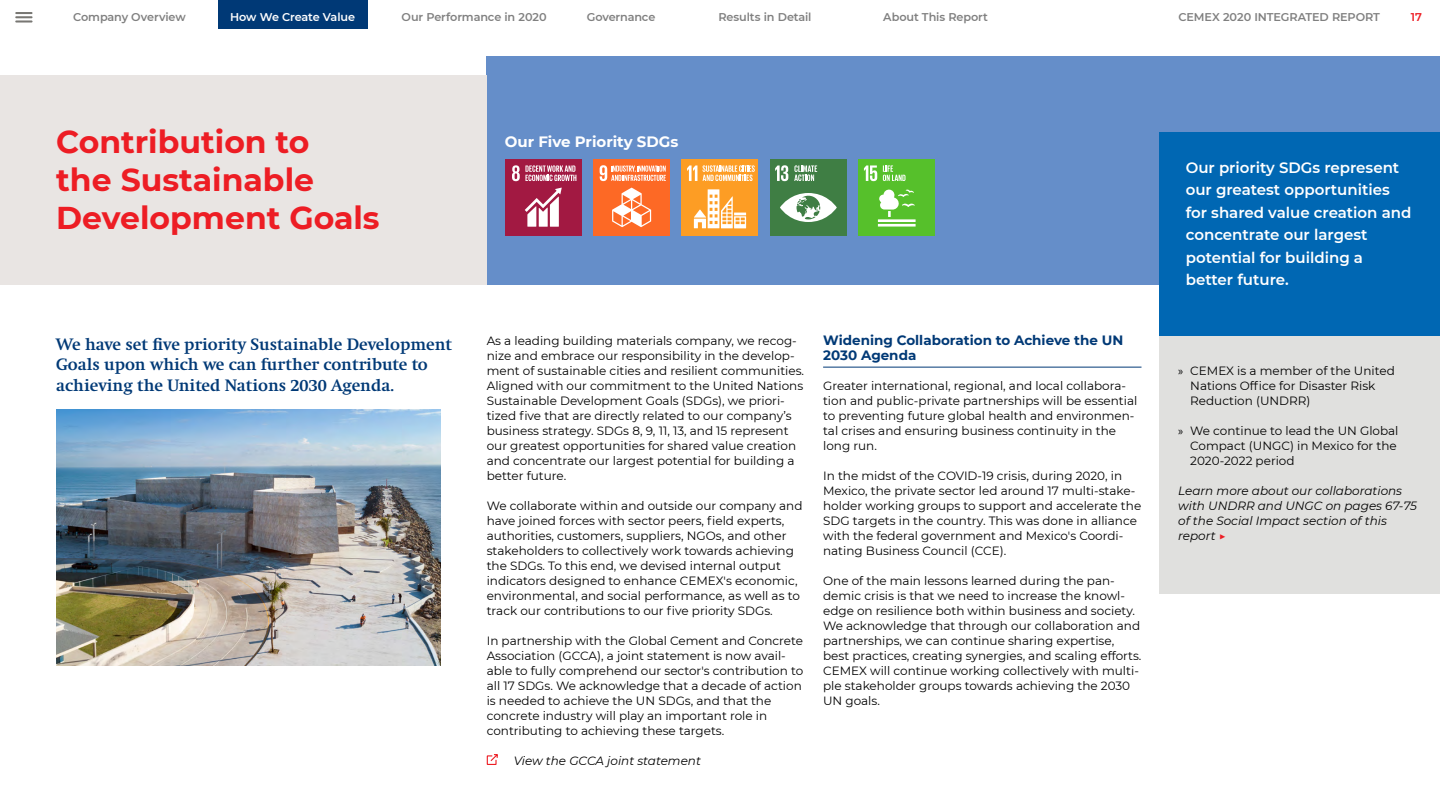
<style>
.page{position:relative;width:1440px;height:810px;background:#fff}
.page>*{position:absolute;margin:0;border:0;box-sizing:border-box;transform-origin:0 0}
.t1{font:700 31.5px/37.8px "Montserrat";color:#ed1d24}
.t2{font:700 17.25px/20.7px "Swift CEEF";color:#003976}
.t3{font:600 15px/22.5px "Montserrat";color:#fff}
.t4{font:700 15px "Montserrat";color:#fff}
.t5{font:700 13.5px/15px "Montserrat";color:#003976}
.t6{font:12px/15px "Montserrat";color:#000}
.t7{font:italic 12px/15px "Montserrat";color:#000}
.t8{font:600 11.25px "Montserrat";letter-spacing:-.01em;color:#808080}
.t9{font:600 11.25px "Montserrat";letter-spacing:-.015em;color:#fff}
.t10{font:600 11.25px "Montserrat";color:#ed1d24}
.s1{font-family:"Myriad Pro"}
.s2{color:#ed1d24}
</style>
<div class="page">
<svg style="left:15px;top:12px;width:18px;height:6px"></svg>
<hr style="left:15px;top:20px;width:18px;height:3px;background:#787773">
<div style="left:218px;top:0;width:150px;height:28px;background:#003976"></div>
<div style="left:487px;top:56px;width:953px;height:229px;background:#658ec9"></div>
<div style="left:0;top:75px;width:487px;height:210px;background:#e9e5e3"></div>
<svg style="left:486px;top:754px;width:12px;height:11px"></svg>
<hr style="left:823px;top:367px;width:319px;height:1px;background:#003976">
<div style="left:505px;top:159px;width:77px;height:77px;background:#a21942"></div>
<svg style="left:525px;top:188px;width:37px;height:39px"></svg>
<svg style="left:512px;top:165px;width:64px;height:16px"></svg>
<div style="left:682px;top:159px;width:76px;height:77px;background:#fd9d24"></div>
<svg style="left:687px;top:165px;width:10px;height:16px"></svg>
<svg style="left:703px;top:165px;width:52px;height:16px"></svg>
<svg style="left:694px;top:189px;width:52px;height:39px"></svg>
<div style="left:593px;top:159px;width:77px;height:77px;background:#fd6925"></div>
<svg style="left:612px;top:188px;width:39px;height:39px"></svg>
<svg style="left:600px;top:165px;width:66px;height:16px"></svg>
<div style="left:770px;top:159px;width:77px;height:77px;background:#3f7e44"></div>
<svg style="left:775px;top:165px;width:13px;height:16px"></svg>
<svg style="left:780px;top:193px;width:57px;height:29px"></svg>
<svg style="left:794px;top:165px;width:23px;height:16px"></svg>
<div style="left:858px;top:159px;width:77px;height:77px;background:#56c02b"></div>
<svg style="left:864px;top:165px;width:13px;height:16px"></svg>
<svg style="left:883px;top:165px;width:22px;height:16px"></svg>
<hr style="left:878px;top:219px;width:38px;height:3px;background:#fff">
<hr style="left:878px;top:224px;width:38px;height:3px;background:#fff">
<svg style="left:879px;top:189px;width:36px;height:28px"></svg>
<div style="left:1160px;top:132px;width:280px;height:204px;background:#0067b3"></div>
<img style="left:56px;top:410px;width:384px;height:256px">
<div style="left:1160px;top:336px;width:280px;height:258px;background:#e0e0de"></div>
<p class="t8" style="left:73px;top:9px;width:114px">Company Overview</p>
<p class="t9" style="left:230px;top:9px;width:126px">How We Create Value</p>
<p class="t8" style="left:402px;top:9px;width:147px">Our Performance in 2020</p>
<p class="t8" style="left:587px;top:9px;width:70px">Governance</p>
<p class="t8" style="left:718px;top:9px;width:95px">Results in Detail</p>
<p class="t8" style="left:883px;top:9px;width:106px">About This Report</p>
<p class="t8" style="left:1178px;top:9px;width:203px">CEMEX 2020 INTEGRATED REPORT</p>
<p class="t10" style="left:1411px;top:9px;width:13px">17</p>
<h1 class="t1" style="left:56px;top:122px;width:325px">Contribution to<br>the Sustainable<br>Development Goals</h1>
<p class="t4" style="left:505px;top:130px;width:175px">Our Five Priority SDGs</p>
<h2 class="t2" style="left:56px;top:334px;width:397px">We have set five priority Sustainable Development<br>Goals upon which we can further contribute to achieving the United Nations 2030 Agenda.</h2>
<p class="t6" style="left:487px;top:333px;width:319px">As a leading building materials company, we recog&shy;nize and embrace our responsibility in the develop&shy;ment of sustainable cities and resilient communities.<br>Aligned with our commitment to the United Nations Sustainable Development Goals (SDGs), we priori&shy;tized five that are directly related to our company’s business strategy. SDGs 8, 9, 11, 13, and 15 represent our greatest opportunities for shared value creation and concentrate our largest potential for building a better future.</p>
<p class="t6" style="left:487px;top:498px;width:317px">We collaborate within and outside our company and have joined forces with sector peers, field experts, authorities, customers, suppliers, NGOs, and other stakeholders to collectively work towards achieving the SDGs. To this end, we devised internal output indicators designed to enhance CEMEX's economic, environmental, and social performance, as well as to track our contributions to our five priority SDGs.</p>
<p class="t6" style="left:487px;top:633px;width:318px">In partnership with the Global Cement and Concrete Association (GCCA), a joint statement is now avail&shy;able to fully comprehend our sector's contribution to all 17 SDGs. We acknowledge that a decade of action is needed to achieve the UN SDGs, and that the concrete industry will play an important role in contributing to achieving these targets.</p>
<p class="t7" style="left:514px;top:753px;width:189px">View the GCCA joint statement</p>
<p class="t5" style="left:823px;top:332px;width:302px">Widening Collaboration to Achieve the UN<br>2030 Agenda</p>
<p class="t6" style="left:823px;top:378px;width:316px">Greater international, regional, and local collabora&shy;tion and public-private partnerships will be essential to preventing future global health and environmen&shy;tal crises and ensuring business continuity in the long run.</p>
<p class="t6" style="left:823px;top:468px;width:320px">In the midst of the COVID-19 crisis, during 2020, in Mexico, the private sector led around 17 multi-stake&shy;holder working groups to support and accelerate the SDG targets in the country. This was done in alliance with the federal government and Mexico's Coordi&shy;nating Business Council (CCE).</p>
<p class="t6" style="left:823px;top:573px;width:320px">One of the main lessons learned during the pan&shy;demic crisis is that we need to increase the knowl&shy;edge on resilience both within business and society.<br>We acknowledge that through our collaboration and partnerships, we can continue sharing expertise, best practices, creating synergies, and scaling efforts.<br>CEMEX will continue working collectively with multi&shy;ple stakeholder groups towards achieving the 2030<br>UN goals.</p>
<p class="t3" style="left:1186px;top:156px;width:227px">Our priority SDGs represent our greatest opportunities for shared value creation and concentrate our largest potential for building a better future.</p>
<p class="t6" style="left:1190px;top:363px;width:206px;text-indent:-12px"><span class="s1">»</span> CEMEX is a member of the United<br>Nations Office for Disaster Risk<br>Reduction (UNDRR)</p>
<p class="t6" style="left:1190px;top:423px;width:210px;text-indent:-12px"><span class="s1">»</span> We continue to lead the UN Global<br>Compact (UNGC) in Mexico for the<br>2020-2022 period</p>
<p class="t7" style="left:1178px;top:483px;width:240px">Learn more about our collaborations with UNDRR and UNGC on pages 67-75 of the Social Impact section of this report <span class="s2">▶</span></p>
</div>
